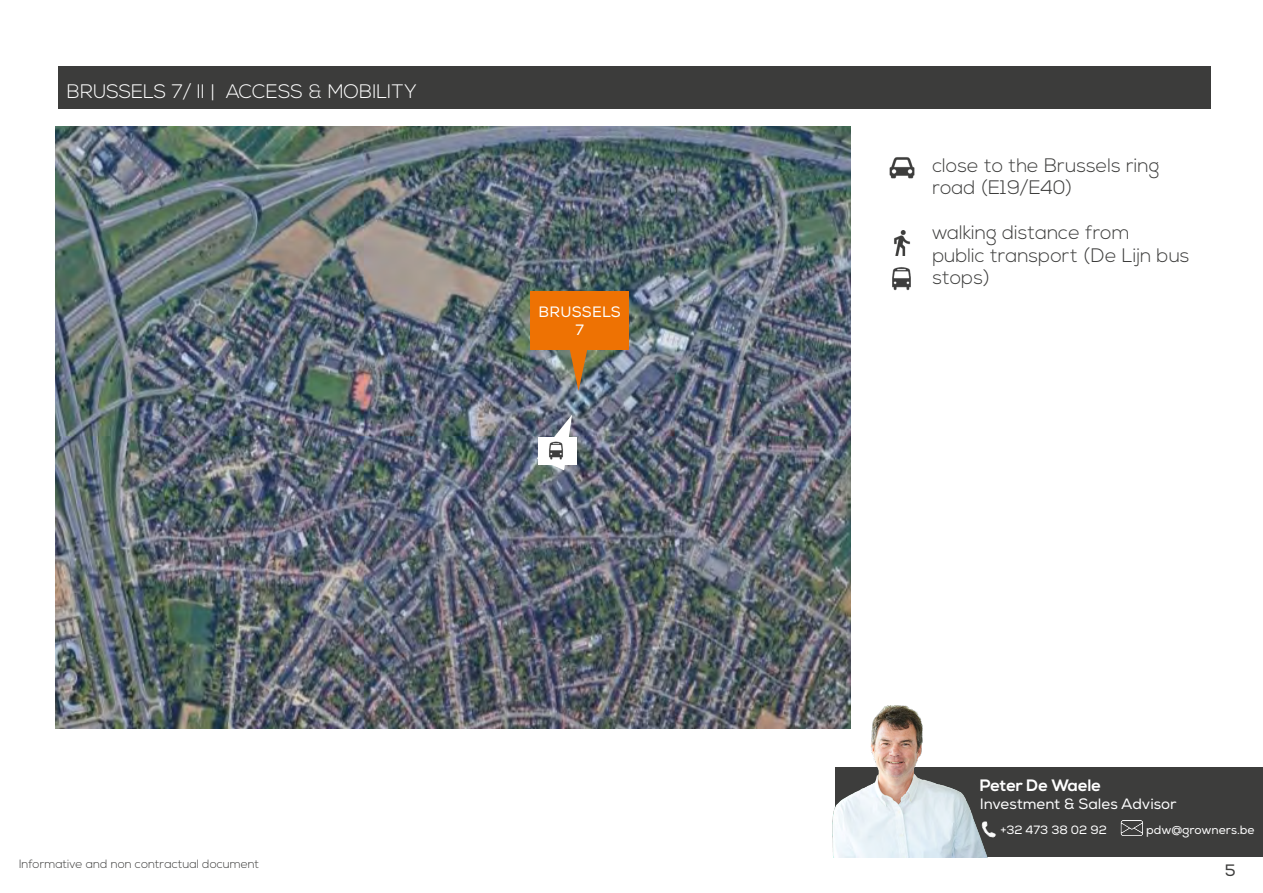
<style>
.page{position:relative;width:1263px;height:893px;background:#fff}
.page>*{position:absolute;margin:0;border:0;box-sizing:border-box;transform-origin:0 0}
.t1{font:300 19.5px/22.5px "Nexa";color:#3c3c3b}
.t2{font:300 19.5px "Nexa";color:#fff}
.t3{font:700 16.5px "Nexa";color:#fff}
.t4{font:16.5px "Nexa";color:#3c3c3b}
.t5{font:15px/18px "Nexa";color:#fff;text-align:center}
.t6{font:300 12px "Nexa";color:#3c3c3b}
.t7{font:12px "Nexa";color:#fff}
</style>
<div class="page">
<div style="left:835px;top:767px;width:428px;height:90px;background:#3d3d3c"></div>
<img style="left:988px;top:832px;width:8px;height:6px">
<img style="left:1120px;top:821px;width:23px;height:15px">
<img style="left:832px;top:705px;width:156px;height:152px">
<div style="left:58px;top:67px;width:1153px;height:42px;background:#3c3c3b"></div>
<img style="left:892px;top:267px;width:19px;height:24px">
<img style="left:894px;top:230px;width:17px;height:25px">
<img style="left:889px;top:157px;width:26px;height:22px">
<img style="left:55px;top:126px;width:795px;height:603px">
<svg style="left:565px;top:350px;width:27px;height:41px"></svg>
<div style="left:530px;top:291px;width:99px;height:59px;background:#ee7203"></div>
<svg style="left:537px;top:415px;width:35px;height:55px"></svg>
<div style="left:538px;top:437px;width:39px;height:27px;background:#fff"></div>
<img style="left:549px;top:441px;width:14px;height:19px">
<p class="t2" style="left:67px;top:80px;width:351px">BRUSSELS 7/ II | ACCESS &amp; MOBILITY</p>
<p class="t5" style="left:539px;top:303px;width:84px">BRUSSELS<br>7</p>
<p class="t6" style="left:19px;top:857px;width:242px">Informative and non contractual document</p>
<p class="t1" style="left:932px;top:155px;width:228px">close to the Brussels ring road (E19/E40)</p>
<p class="t1" style="left:932px;top:222px;width:259px">walking distance from<br>public transport (De Lijn bus stops)</p>
<p class="t3" style="left:980px;top:776px;width:123px">Peter De Waele</p>
<p class="t5" style="left:980px;top:795px;width:199px">Investment &amp; Sales Advisor</p>
<p class="t7" style="left:1000px;top:822px;width:108px">+32 473 38 02 92</p>
<p class="t7" style="left:1146px;top:822px;width:110px">pdw@growners.be</p>
<p class="t4" style="left:1225px;top:860px;width:12px">5</p>
</div>
